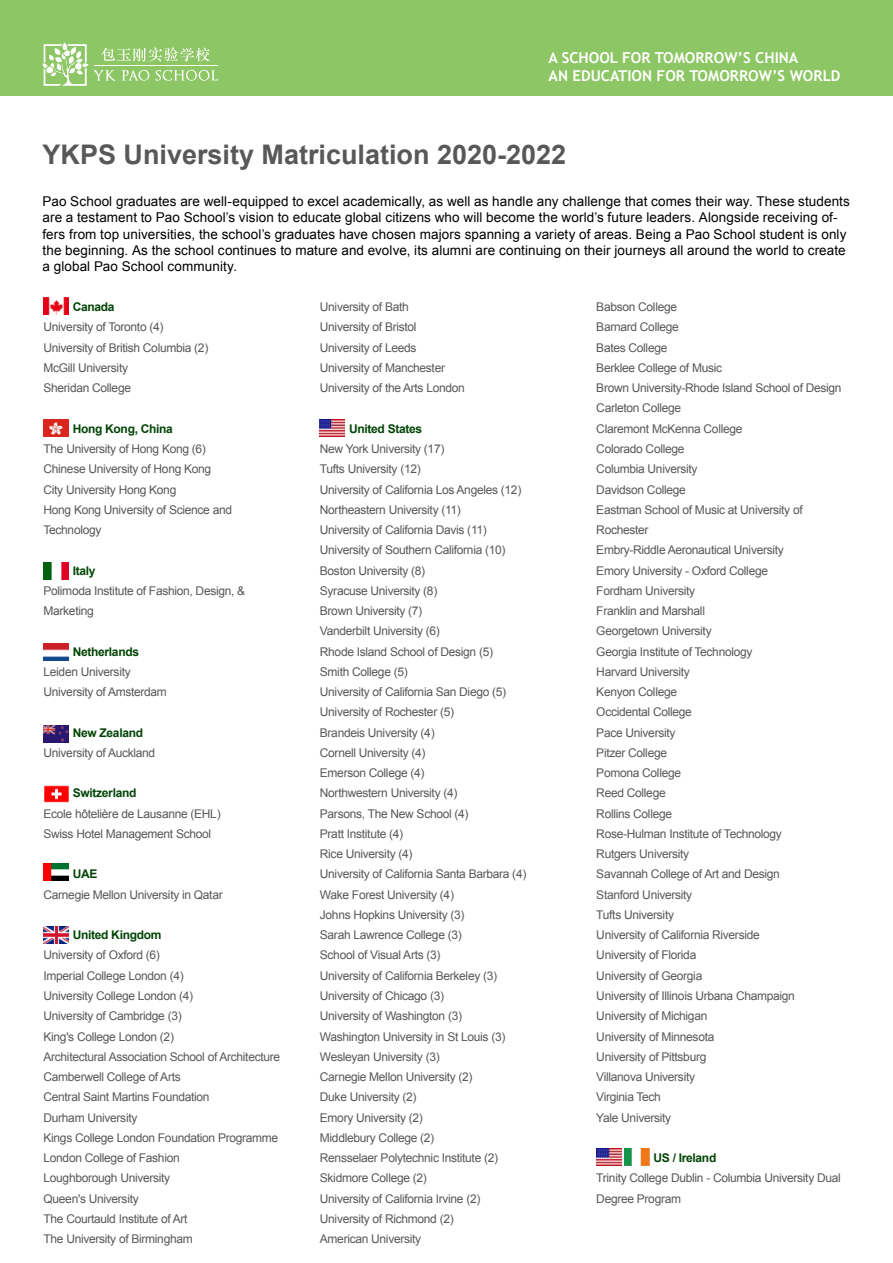
<style>
.page{position:relative;width:893px;height:1263px;background:#fff}
.page>*{position:absolute;margin:0;border:0;box-sizing:border-box;transform-origin:0 0}
.t1{font:700 27px "Arial";color:#595757}
.t2{font:700 15px/18px "Trebuchet MS";color:#fff}
.t3{font:13.5px/16.2px "Arial";letter-spacing:.005em;color:#000}
.t4{font:12px/20.2px "Arial";letter-spacing:-.025em;color:#595757}
.t5{font:700 12px "Arial";letter-spacing:-.025em;color:#004405}
</style>
<div class="page">
<div style="left:0;top:0;width:893px;height:96px;background:#8dc664"></div>
<svg style="left:43px;top:43px;width:175px;height:43px"></svg>
<hr style="left:94px;top:66px;width:124px;height:1px;background:#fff">
<img style="left:44px;top:298px;width:24px;height:17px">
<img style="left:44px;top:419px;width:24px;height:17px">
<img style="left:320px;top:419px;width:25px;height:17px">
<img style="left:44px;top:562px;width:24px;height:17px">
<img style="left:44px;top:644px;width:24px;height:17px">
<img style="left:44px;top:726px;width:24px;height:17px">
<img style="left:44px;top:785px;width:24px;height:17px">
<img style="left:44px;top:863px;width:24px;height:17px">
<img style="left:44px;top:926px;width:24px;height:17px">
<img style="left:596px;top:1148px;width:25px;height:17px">
<img style="left:624px;top:1148px;width:25px;height:17px">
<p class="t2" style="left:549px;top:48px;width:294px">A SCHOOL FOR TOMORROW’S CHINA<br>AN EDUCATION FOR TOMORROW’S WORLD</p>
<h1 class="t1" style="left:43px;top:136px;width:525px">YKPS University Matriculation 2020-2022</h1>
<p class="t3" style="left:43px;top:193px;width:809px">Pao School graduates are well-equipped to excel academically, as well as handle any challenge that comes their way. These students are a testament to Pao School’s vision to educate global citizens who will become the world’s future leaders. Alongside receiving of&shy;fers from top universities, the school’s graduates have chosen majors spanning a variety of areas. Being a Pao School student is only the beginning. As the school continues to mature and evolve, its alumni are continuing on their journeys all around the world to create a global Pao School community.</p>
<p class="t5" style="left:73px;top:299px;width:43px">Canada</p>
<p class="t4" style="left:44px;top:317px;width:166px">University of Toronto (4)<br>University of British Columbia (2)<br>McGill University<br>Sheridan College</p>
<p class="t5" style="left:73px;top:421px;width:102px">Hong Kong, China</p>
<p class="t4" style="left:44px;top:439px;width:190px">The University of Hong Kong (6)<br>Chinese University of Hong Kong<br>City University Hong Kong<br>Hong Kong University of Science and<br>Technology</p>
<p class="t5" style="left:73px;top:562px;width:24px">Italy</p>
<p class="t4" style="left:44px;top:581px;width:203px">Polimoda Institute of Fashion, Design, &amp;<br>Marketing</p>
<p class="t5" style="left:73px;top:643px;width:68px">Netherlands</p>
<p class="t4" style="left:44px;top:662px;width:125px">Leiden University<br>University of Amsterdam</p>
<p class="t5" style="left:73px;top:724px;width:72px">New Zealand</p>
<p class="t4" style="left:44px;top:743px;width:113px">University of Auckland</p>
<p class="t5" style="left:73px;top:785px;width:65px">Switzerland</p>
<p class="t4" style="left:44px;top:803px;width:179px">Ecole hôtelière de Lausanne (EHL)<br>Swiss Hotel Management School</p>
<p class="t5" style="left:73px;top:866px;width:26px">UAE</p>
<p class="t4" style="left:44px;top:884px;width:181px">Carnegie Mellon University in Qatar</p>
<p class="t5" style="left:73px;top:927px;width:90px">United Kingdom</p>
<p class="t4" style="left:44px;top:945px;width:238px">University of Oxford (6)<br>Imperial College London (4)<br>University College London (4)<br>University of Cambridge (3)<br>King's College London (2)<br>Architectural Association School of Architecture<br>Camberwell College of Arts<br>Central Saint Martins Foundation<br>Durham University<br>Kings College London Foundation Programme<br>London College of Fashion<br>Loughborough University<br>Queen's University<br>The Courtauld Institute of Art<br>The University of Birmingham</p>
<p class="t4" style="left:320px;top:297px;width:147px">University of Bath<br>University of Bristol<br>University of Leeds<br>University of Manchester<br>University of the Arts London</p>
<p class="t5" style="left:349px;top:421px;width:75px">United States</p>
<p class="t4" style="left:320px;top:439px;width:208px">New York University (17)<br>Tufts University (12)<br>University of California Los Angeles (12)<br>Northeastern University (11)<br>University of California Davis (11)<br>University of Southern California (10)<br>Boston University (8)<br>Syracuse University (8)<br>Brown University (7)<br>Vanderbilt University (6)<br>Rhode Island School of Design (5)<br>Smith College (5)<br>University of California San Diego (5)<br>University of Rochester (5)<br>Brandeis University (4)<br>Cornell University (4)<br>Emerson College (4)<br>Northwestern University (4)<br>Parsons, The New School (4)<br>Pratt Institute (4)<br>Rice University (4)<br>University of California Santa Barbara (4)<br>Wake Forest University (4)<br>Johns Hopkins University (3)<br>Sarah Lawrence College (3)<br>School of Visual Arts (3)<br>University of California Berkeley (3)<br>University of Chicago (3)<br>University of Washington (3)<br>Washington University in St Louis (3)<br>Wesleyan University (3)<br>Carnegie Mellon University (2)<br>Duke University (2)<br>Emory University (2)<br>Middlebury College (2)<br>Rensselaer Polytechnic Institute (2)<br>Skidmore College (2)<br>University of California Irvine (2)<br>University of Richmond (2)<br>American University</p>
<p class="t4" style="left:596px;top:297px;width:247px">Babson College<br>Barnard College<br>Bates College<br>Berklee College of Music<br>Brown University-Rhode Island School of Design<br>Carleton College<br>Claremont McKenna College<br>Colorado College<br>Columbia University<br>Davidson College<br>Eastman School of Music at University of<br>Rochester<br>Embry-Riddle Aeronautical University<br>Emory University - Oxford College<br>Fordham University<br>Franklin and Marshall<br>Georgetown University<br>Georgia Institute of Technology<br>Harvard University<br>Kenyon College<br>Occidental College<br>Pace University<br>Pitzer College<br>Pomona College<br>Reed College<br>Rollins College<br>Rose-Hulman Institute of Technology<br>Rutgers University<br>Savannah College of Art and Design<br>Stanford University<br>Tufts University<br>University of California Riverside<br>University of Florida<br>University of Georgia<br>University of Illinois Urbana Champaign<br>University of Michigan<br>University of Minnesota<br>University of Pittsburg<br>Villanova University<br>Virginia Tech<br>Yale University</p>
<p class="t5" style="left:654px;top:1150px;width:64px">US / Ireland</p>
<p class="t4" style="left:596px;top:1168px;width:246px">Trinity College Dublin - Columbia University Dual<br>Degree Program</p>
</div>
